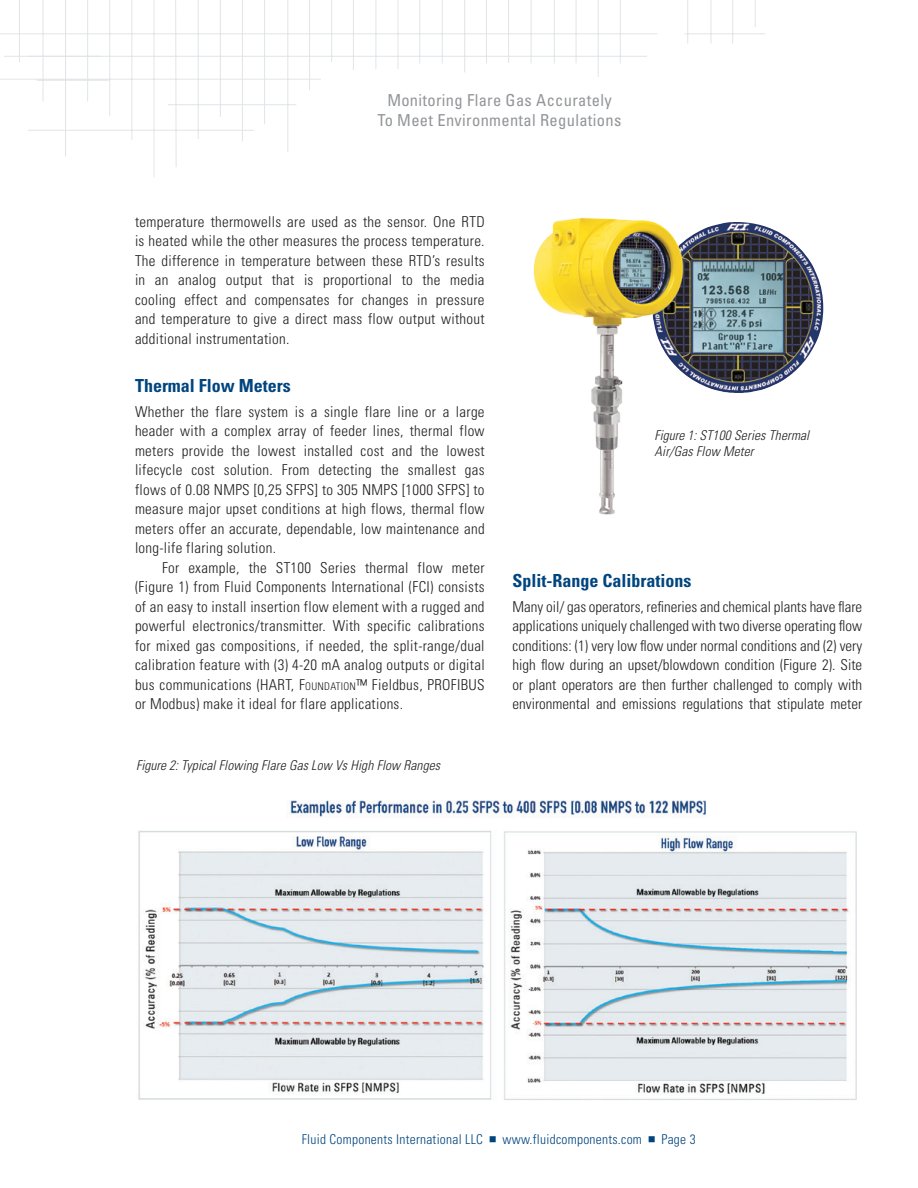
<style>
.page{position:relative;width:918px;height:1188px;background:#fff}
.page>*{position:absolute;margin:0;border:0;box-sizing:border-box;transform-origin:0 0}
.Subhead{font:700 condensed 18px "Univers LT Std";color:#01457f}
.Title_-_page_header{font:condensed 16.5px/19.5px "Univers LT Std";letter-spacing:.02em;color:#939598;text-align:center}
.Text{font:300 condensed 15px/19.5px "Univers LT Std";letter-spacing:.02em;color:#231f20;text-align:justify}
.Text_-_first_paragra{font:300 condensed 15px/19.5px "Univers LT Std";letter-spacing:.01em;color:#231f20;text-align:justify}
.t1{font:italic 300 condensed 13.5px/16.5px "Univers LT Std";letter-spacing:.01em;color:#231f20}
.Text-2{font:300 condensed 13.5px "Univers LT Std";letter-spacing:.02em;color:#01457f}
.s1{font-style:inherit}
.s2{font-size:10.5px}
</style>
<div class="page">
<svg style="left:0;top:0;width:765px;height:177px"></svg>
<img style="left:684px;top:222px;width:139px;height:171px">
<img style="left:533px;top:217px;width:151px;height:298px">
<img style="left:138px;top:800px;width:719px;height:300px">
<p class="Title_-_page_header" style="left:378px;top:91px;width:245px">Monitoring Flare Gas Accurately<br>To Meet Environmental Regulations</p>
<p class="Text" style="left:135px;top:212px;width:351px">temperature thermowells are used as the sensor. One RTD is heated while the other measures the process temperature.<br>The difference in temperature between these RTD’s results in an analog output that is proportional to the media cooling effect and compensates for changes in pressure and temperature to give a direct mass flow output without additional instrumentation.</p>
<p class="Subhead" style="left:135px;top:374px;width:157px">Thermal Flow Meters</p>
<p class="Text_-_first_paragra" style="left:135px;top:402px;width:351px">Whether the flare system is a single flare line or a large header with a complex array of feeder lines, thermal flow meters provide the lowest installed cost and the lowest lifecycle cost solution. From detecting the smallest gas flows of 0.08 NMPS [0,25 SFPS] to 305 NMPS [1000 SFPS] to measure major upset conditions at high flows, thermal flow meters offer an accurate, dependable, low maintenance and long-life flaring solution.</p>
<p class="Text" style="left:135px;top:558px;width:351px;text-indent:27px">For example, the ST100 Series thermal flow meter (Figure 1) from Fluid Components International (FCI) consists of an easy to install insertion flow element with a rugged and powerful electronics/transmitter. With specific calibrations for mixed gas compositions, if needed, the split-range/dual calibration feature with (3) 4-20 mA analog outputs or digital bus communications (HART, <span class="s1">F</span><span class="s2">OUNDATION</span>™ Fieldbus, PROFIBUS or Modbus) make it ideal for flare applications.</p>
<p class="t1" style="left:136px;top:757px;width:305px">Figure 2: Typical Flowing Flare Gas Low Vs High Flow Ranges</p>
<p class="t1" style="left:655px;top:427px;width:156px">Figure 1: ST100 Series Thermal<br>Air/Gas Flow Meter</p>
<p class="Subhead" style="left:513px;top:570px;width:181px">Split-Range Calibrations</p>
<p class="Text_-_first_paragra" style="left:513px;top:597px;width:351px">Many oil/ gas operators, refineries and chemical plants have flare applications uniquely challenged with two diverse operating flow conditions: (1) very low flow under normal conditions and (2) very high flow during an upset/blowdown condition (Figure 2). Site or plant operators are then further challenged to comply with environmental and emissions regulations that stipulate meter</p>
<p class="Text-2" style="left:302px;top:1131px;width:183px">Fluid Components International LLC</p>
<p class="Text-2" style="left:503px;top:1131px;width:141px">www.fluidcomponents.com</p>
<p class="Text-2" style="left:661px;top:1131px;width:36px">Page 3</p>
</div>
